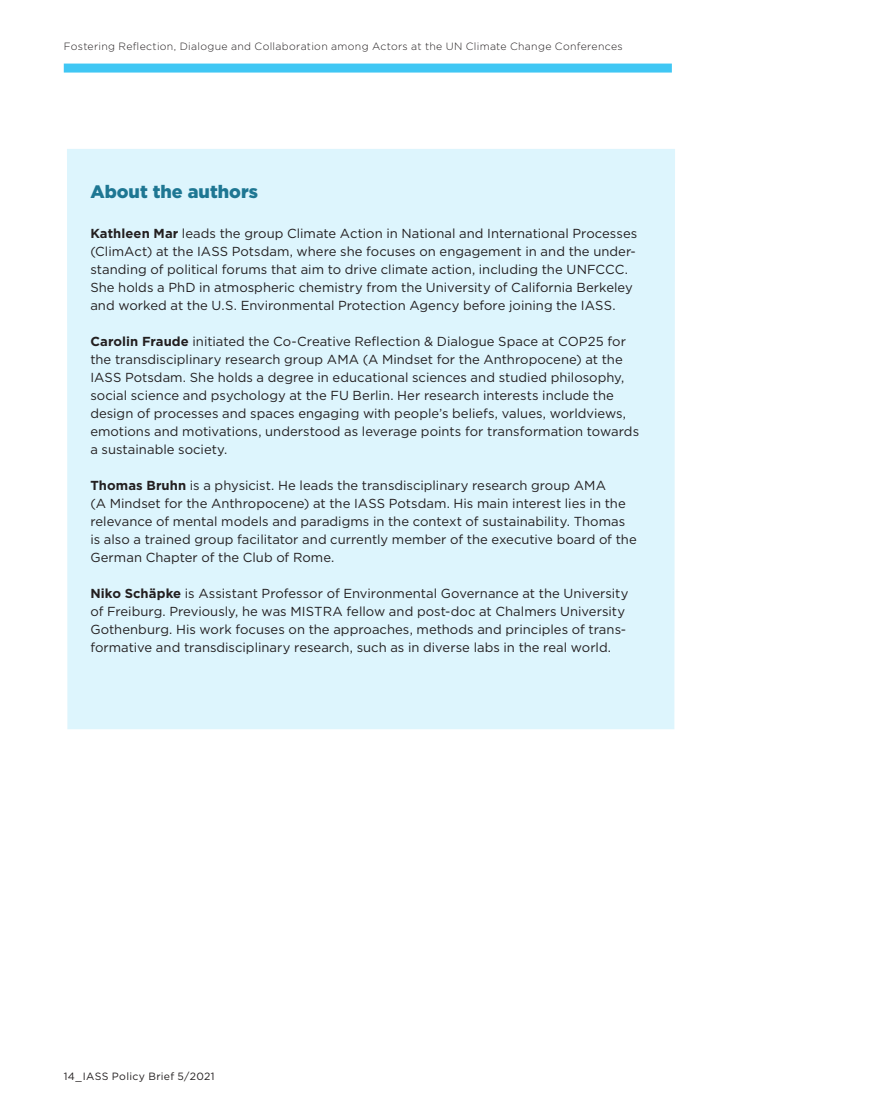
<style>
.page{position:relative;width:893px;height:1106px;background:#fff}
.page>*{position:absolute;margin:0;border:0;box-sizing:border-box;transform-origin:0 0}
.t1{font:900 18px "Gotham";color:#1e7793}
.t2{font:13.05px/18px "Gotham";color:#231f20}
.t3{font:300 10.5px "Gotham";letter-spacing:.03em;color:#231f20}
.t4{font:10.5px "Gotham";letter-spacing:.03em;color:#231f20}
.s1{font-weight:700}
</style>
<div class="page">
<div style="left:64px;top:64px;width:608px;height:9px;background:#40c7f4"></div>
<div style="left:67px;top:149px;width:608px;height:580px;background:#ddf5fd"></div>
<p class="t3" style="left:64px;top:40px;width:561px">Fostering Reflection, Dialogue and Collaboration among Actors at the UN Climate Change Conferences</p>
<h1 class="t1" style="left:90px;top:180px;width:169px">About the authors</h1>
<p class="t2" style="left:90px;top:224px;width:548px"><span class="s1">Kathleen Mar</span> leads the group Climate Action in National and International Processes (ClimAct) at the IASS Potsdam, where she focuses on engagement in and the under&shy;standing of political forums that aim to drive climate action, including the UNFCCC.<br>She holds a PhD in atmospheric chemistry from the University of California Berkeley and worked at the U.S. Environmental Protection Agency before joining the IASS.</p>
<p class="t2" style="left:90px;top:332px;width:550px"><span class="s1">Carolin Fraude</span> initiated the Co-Creative Reflection &amp; Dialogue Space at COP25 for the transdisciplinary research group AMA (A Mindset for the Anthropocene) at the IASS Potsdam. She holds a degree in educational sciences and studied philosophy, social science and psychology at the FU Berlin. Her research interests include the design of processes and spaces engaging with people’s beliefs, values, worldviews, emotions and motivations, understood as leverage points for transformation towards a sustainable society.</p>
<p class="t2" style="left:90px;top:476px;width:548px"><span class="s1">Thomas Bruhn</span> is a physicist. He leads the transdisciplinary research group AMA<br>(A Mindset for the Anthropocene) at the IASS Potsdam. His main interest lies in the relevance of mental models and paradigms in the context of sustainability. Thomas is also a trained group facilitator and currently member of the executive board of the German Chapter of the Club of Rome.</p>
<p class="t2" style="left:90px;top:584px;width:540px"><span class="s1">Niko Schäpke</span> is Assistant Professor of Environmental Governance at the University of Freiburg. Previously, he was MISTRA fellow and post-doc at Chalmers University Gothenburg. His work focuses on the approaches, methods and principles of trans&shy;formative and transdisciplinary research, such as in diverse labs in the real world.</p>
<p class="t4" style="left:64px;top:1070px;width:152px">14_IASS Policy Brief 5/2021</p>
</div>
